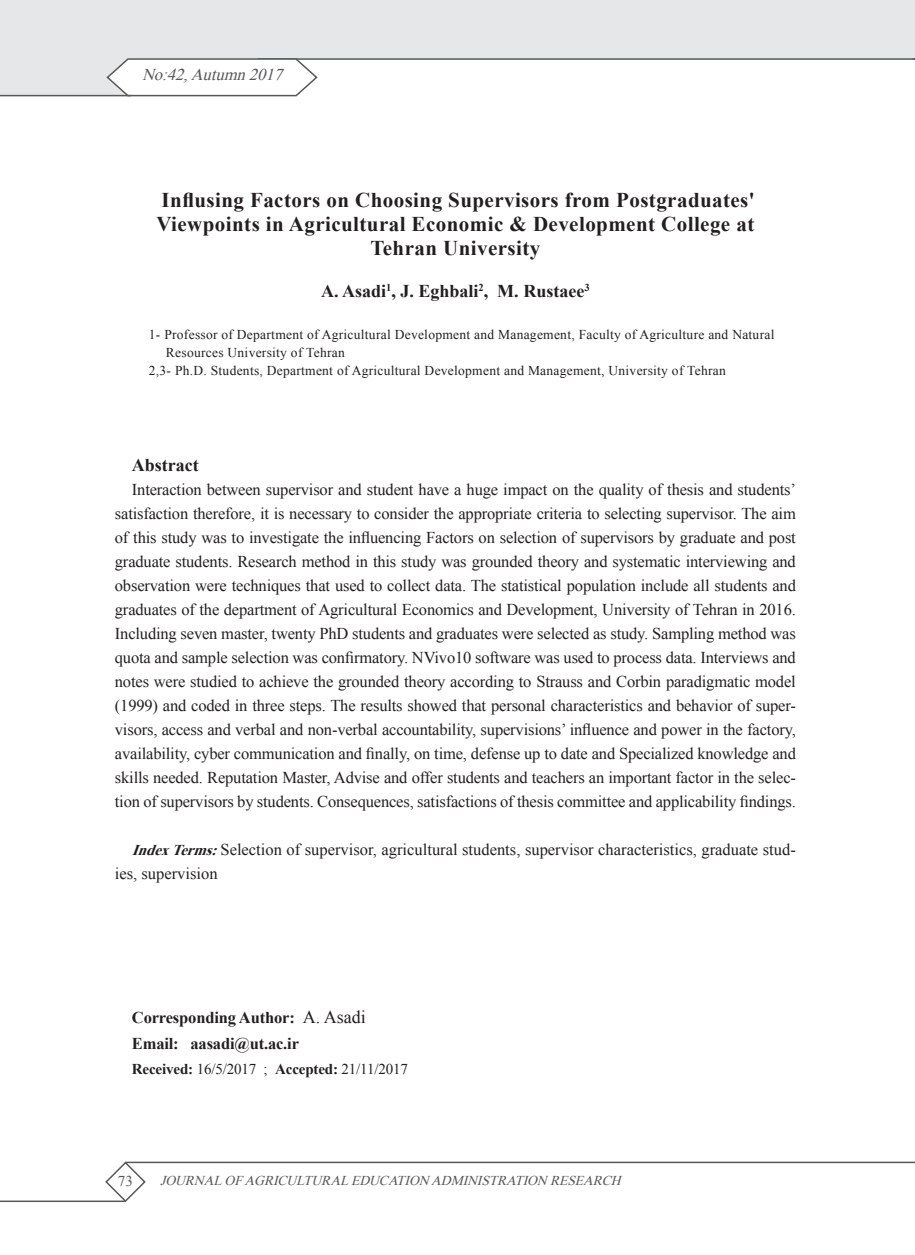
<style>
.page{position:relative;width:915px;height:1255px;background:#fff}
.page>*{position:absolute;margin:0;border:0;box-sizing:border-box;transform-origin:0 0}
.t1{font:700 21px/24px "Times New Roman";letter-spacing:.02em;color:#231f20;text-align:center}
.t2{font:700 18px "Times New Roman";color:#231f20}
.t3{font:16.5px/24px "Times New Roman";color:#231f20;text-align:justify}
.t4{font:700 16.5px "Times New Roman";letter-spacing:-.01em;color:#231f20}
.t5{font:italic 16.5px "Times New Roman";color:#57585a}
.t6{font:15px "Times New Roman";letter-spacing:-.01em;color:#231f20}
.t7{font:15px "Times New Roman";color:#57585a}
.t8{font:13.5px/18px "Times New Roman";letter-spacing:.02em;color:#231f20}
.t9{font:italic 13.5px "Times New Roman";color:#57585a}
.s1{font-weight:700;font-style:italic;font-size:15px}
.s2{font-weight:400;font-size:18px}
.s3{font-weight:700}
</style>
<div class="page">
<svg style="left:0;top:0;width:914px;height:95px;fill:#e6e7e9"></svg>
<hr style="left:258px;top:58px;width:656px;height:2px;background:#57585a">
<svg style="left:105px;top:58px;width:213px;height:39px"></svg>
<hr style="left:0;top:95px;width:131px;height:1px;background:#57585a">
<hr style="left:125px;top:1161px;width:789px;height:2px;background:#57585a">
<svg style="left:104px;top:1161px;width:43px;height:41px"></svg>
<hr style="left:0;top:1200px;width:125px;height:1px;background:#57585a">
<p class="t5" style="left:142px;top:63px;width:147px">No:42,Autumn2017</p>
<p class="t1" style="left:156px;top:187px;width:599px">Influsing Factors on Choosing Supervisors from Postgraduates'<br>Viewpoints in Agricultural Economic &amp; Development College at<br>Tehran University</p>
<p class="t2" style="left:321px;top:278px;width:270px">A. Asadi<sup>1</sup>, J. Eghbali<sup>2</sup>, M. Rustaee<sup>3</sup></p>
<p class="t8" style="left:166px;top:325px;width:609px;text-indent:-17px">1- Professor of Department of Agricultural Development and Management, Faculty of Agriculture and Natural<br>Resources University of Tehran</p>
<p class="t8" style="left:149px;top:361px;width:578px">2,3- Ph.D. Students, Department of Agricultural Development and Management, University of Tehran</p>
<p class="t2" style="left:132px;top:452px;width:68px">Abstract</p>
<p class="t3" style="left:115px;top:477px;width:682px;text-indent:17px">Interaction between supervisor and student have a huge impact on the quality of thesis and students’ satisfaction therefore, it is necessary to consider the appropriate criteria to selecting supervisor. The aim of this study was to investigate the influencing Factors on selection of supervisors by graduate and post graduate students. Research method in this study was grounded theory and systematic interviewing and observation were techniques that used to collect data. The statistical population include all students and graduates of the department of Agricultural Economics and Development, University of Tehran in 2016.<br>Including seven master, twenty PhD students and graduates were selected as study. Sampling method was quota and sample selection was confirmatory. NVivo10 software was used to process data. Interviews and notes were studied to achieve the grounded theory according to Strauss and Corbin paradigmatic model (1999) and coded in three steps. The results showed that personal characteristics and behavior of super&shy;visors, access and verbal and non-verbal accountability, supervisions’ influence and power in the factory, availability, cyber communication and finally, on time, defense up to date and Specialized knowledge and skills needed. Reputation Master, Advise and offer students and teachers an important factor in the selec&shy;tion of supervisors by students. Consequences, satisfactions of thesis committee and applicability findings.</p>
<p class="t3" style="left:115px;top:837px;width:682px;text-indent:17px"><span class="s1">IndexTerms:</span>Selection of supervisor, agricultural students, supervisor characteristics, graduate stud&shy;ies, supervision</p>
<p class="t4" style="left:132px;top:1006px;width:235px">Corresponding Author: <span class="s2">A. Asadi</span></p>
<p class="t4" style="left:132px;top:1031px;width:168px">Email: aasadi@ut.ac.ir</p>
<p class="t6" style="left:132px;top:1058px;width:277px"><span class="s3">Received:</span> 16/5/2017 ; <span class="s3">Accepted:</span> 21/11/2017</p>
<p class="t7" style="left:118px;top:1171px;width:16px">73</p>
<p class="t9" style="left:160px;top:1171px;width:466px">JOURNALOFAGRICULTURALEDUCATION ADMINISTRATION RESEARCH</p>
</div>
